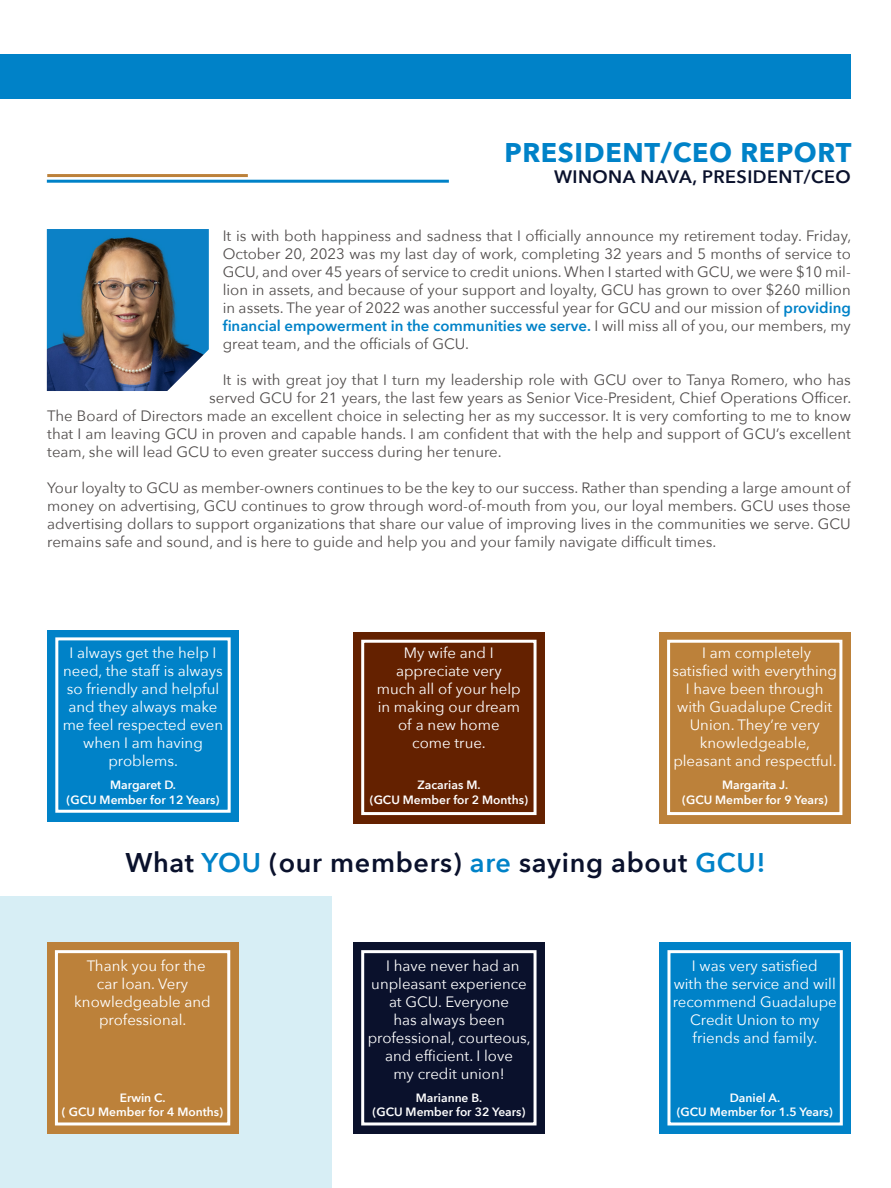
<style>
.page{position:relative;width:891px;height:1188px;background:#fff}
.page>*{position:absolute;margin:0;border:0;box-sizing:border-box;transform-origin:0 0}
.t1{font:600 27px "Avenir Next";letter-spacing:.025em;color:#0a112c}
.t2{font:700 27px "Avenir Next";letter-spacing:.025em;color:#0082c8}
.t3{font:600 18px "Avenir Next";letter-spacing:.025em;color:#0a112c}
.t4{font:15px/18px "Avenir Next";color:#514d4c;text-align:justify}
.t5{font:15px/18px "Avenir Next";color:#fff;text-align:center}
.t6{font:600 12px/14.4px "Avenir Next";color:#fff;text-align:center}
.s1{font-weight:600;color:#0082c8}
.s2{color:#0082c8}
</style>
<div class="page">
<div style="left:0;top:896px;width:332px;height:292px;background:#d7eef5"></div>
<div style="left:0;top:54px;width:850px;height:45px;background:#0082c8"></div>
<img style="left:46px;top:230px;width:163px;height:161px">
<hr style="left:47px;top:180px;width:402px;height:3px;background:#0082c8">
<hr style="left:47px;top:174px;width:201px;height:3px;background:#bc813a">
<div style="left:47px;top:630px;width:192px;height:191px;background:#0082c8"></div>
<div style="left:55px;top:637px;width:176px;height:176px;border:3px solid #fff"></div>
<div style="left:659px;top:632px;width:191px;height:192px;background:#bc813a"></div>
<div style="left:667px;top:640px;width:175px;height:175px;border:3px solid #fff"></div>
<div style="left:353px;top:632px;width:192px;height:192px;background:#642100"></div>
<div style="left:361px;top:640px;width:176px;height:175px;border:3px solid #fff"></div>
<div style="left:47px;top:943px;width:191px;height:191px;background:#bc813a"></div>
<div style="left:55px;top:950px;width:175px;height:175px;border:3px solid #fff"></div>
<div style="left:353px;top:943px;width:192px;height:191px;background:#0a112c"></div>
<div style="left:361px;top:950px;width:176px;height:175px;border:3px solid #fff"></div>
<div style="left:659px;top:943px;width:192px;height:191px;background:#0082c8"></div>
<div style="left:667px;top:950px;width:176px;height:175px;border:3px solid #fff"></div>
<p class="t2" style="left:504px;top:129px;width:349px">PRESIDENT/CEO REPORT</p>
<p class="t3" style="left:554px;top:161px;width:298px">WINONA NAVA, PRESIDENT/CEO</p>
<p class="t4" style="left:223px;top:226px;width:630px">It is with both happiness and sadness that I officially announce my retirement today. Friday, October 20, 2023 was my last day of work, completing 32 years and 5 months of service to GCU, and over 45 years of service to credit unions. When I started with GCU, we were $10 mil&shy;lion in assets, and because of your support and loyalty, GCU has grown to over $260 million in assets. The year of 2022 was another successful year for GCU and our mission of <span class="s1">providing financial empowerment in the communities we serve.</span> I will miss all of you, our members, my great team, and the officials of GCU.</p>
<p class="t4" style="left:223px;top:370px;width:630px">It is with great joy that I turn my leadership role with GCU over to Tanya Romero, who has</p>
<p class="t4" style="left:209px;top:388px;width:644px">served GCU for 21 years, the last few years as Senior Vice-President, Chief Operations Officer.</p>
<p class="t4" style="left:47px;top:406px;width:805px">The Board of Directors made an excellent choice in selecting her as my successor. It is very comforting to me to know</p>
<p class="t4" style="left:47px;top:424px;width:805px">that I am leaving GCU in proven and capable hands. I am confident that with the help and support of GCU’s excellent</p>
<p class="t4" style="left:47px;top:442px;width:456px">team, she will lead GCU to even greater success during her tenure.</p>
<p class="t4" style="left:47px;top:478px;width:805px">Your loyalty to GCU as member-owners continues to be the key to our success. Rather than spending a large amount of money on advertising, GCU continues to grow through word-of-mouth from you, our loyal members. GCU uses those advertising dollars to support organizations that share our value of improving lives in the communities we serve. GCU remains safe and sound, and is here to guide and help you and your family navigate difficult times.</p>
<p class="t5" style="left:69px;top:643px;width:149px">I always get the help I</p>
<p class="t5" style="left:63px;top:661px;width:161px;text-align:left">need, the staff is always so friendly and helpful</p>
<p class="t5" style="left:68px;top:697px;width:151px">and they always make</p>
<p class="t5" style="left:63px;top:715px;width:162px">me feel respected even when I am having</p>
<p class="t5" style="left:108px;top:751px;width:71px">problems.</p>
<p class="t6" style="left:67px;top:778px;width:154px">Margaret D.<br>(GCU Member for 12 Years)</p>
<p class="t5" style="left:404px;top:643px;width:91px">My wife and I</p>
<p class="t5" style="left:396px;top:661px;width:107px">appreciate very</p>
<p class="t5" style="left:377px;top:679px;width:145px">much all of your help</p>
<p class="t5" style="left:378px;top:697px;width:144px">in making our dream</p>
<p class="t5" style="left:398px;top:715px;width:103px">of a new home</p>
<p class="t5" style="left:412px;top:733px;width:75px">come true.</p>
<p class="t6" style="left:370px;top:778px;width:160px">Zacarias M.<br>(GCU Member for 2 Months)</p>
<p class="t5" style="left:702px;top:643px;width:110px">I am completely</p>
<p class="t5" style="left:672px;top:661px;width:166px">satisfied with everything</p>
<p class="t5" style="left:686px;top:679px;width:139px">I have been through</p>
<p class="t5" style="left:677px;top:697px;width:157px">with Guadalupe Credit<br>Union. They’re very</p>
<p class="t5" style="left:700px;top:733px;width:112px">knowledgeable,</p>
<p class="t5" style="left:673px;top:751px;width:165px">pleasant and respectful.</p>
<p class="t6" style="left:722px;top:778px;width:68px">Margarita J.</p>
<p class="t6" style="left:682px;top:792px;width:147px">(GCU Member for 9 Years)</p>
<p class="t1" style="left:125px;top:839px;width:642px">What <span class="s2">YOU</span> (our members) <span class="s2">are</span> saying about <span class="s2">GCU!</span></p>
<p class="t5" style="left:87px;top:956px;width:120px">Thank you for the</p>
<p class="t5" style="left:97px;top:974px;width:93px">car loan. Very</p>
<p class="t5" style="left:74px;top:992px;width:138px">knowledgeable and</p>
<p class="t5" style="left:99px;top:1010px;width:89px">professional.</p>
<p class="t6" style="left:120px;top:1090px;width:48px">Erwin C.</p>
<p class="t6" style="left:62px;top:1105px;width:163px">( GCU Member for 4 Months)</p>
<p class="t5" style="left:386px;top:956px;width:135px">I have never had an</p>
<p class="t5" style="left:371px;top:974px;width:157px">unpleasant experience</p>
<p class="t5" style="left:389px;top:992px;width:122px;text-align:left">at GCU. Everyone has always been</p>
<p class="t5" style="left:368px;top:1028px;width:165px">professional, courteous, and efficient. I love</p>
<p class="t5" style="left:393px;top:1064px;width:113px">my credit union!</p>
<p class="t6" style="left:416px;top:1090px;width:68px">Marianne B.</p>
<p class="t6" style="left:372px;top:1105px;width:154px">(GCU Member for 32 Years)</p>
<p class="t5" style="left:692px;top:956px;width:127px">I was very satisfied</p>
<p class="t5" style="left:674px;top:974px;width:164px">with the service and will</p>
<p class="t5" style="left:673px;top:992px;width:166px">recommend Guadalupe<br>Credit Union to my</p>
<p class="t5" style="left:693px;top:1028px;width:126px">friends and family.</p>
<p class="t6" style="left:730px;top:1090px;width:52px">Daniel A.</p>
<p class="t6" style="left:677px;top:1105px;width:158px">(GCU Member for 1.5 Years)</p>
</div>
